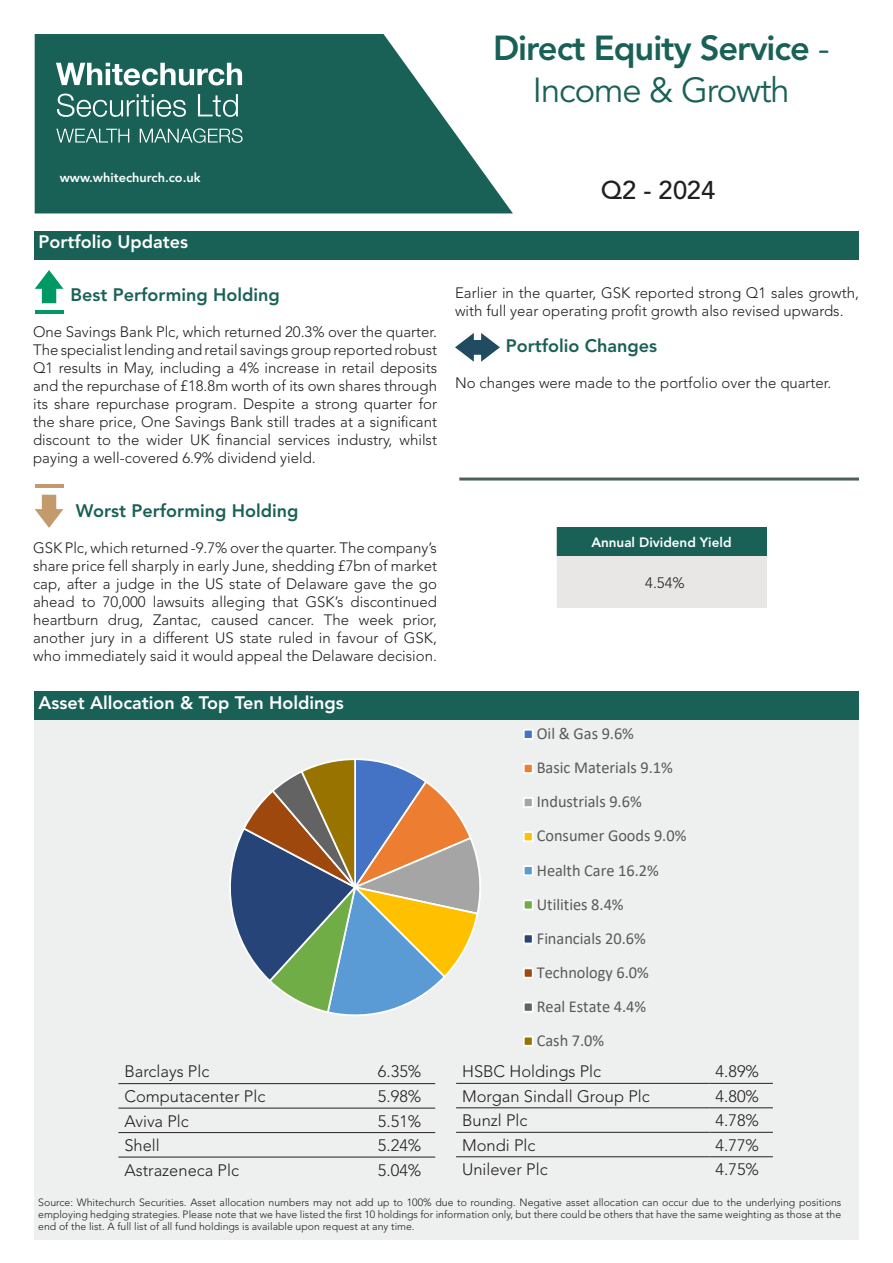
<style>
.page{position:relative;width:893px;height:1263px;background:#fff}
.page>*{position:absolute;margin:0;border:0;box-sizing:border-box;transform-origin:0 0}
.t1{font:800 34.5px/41.4px "Avenir LT Std";letter-spacing:-.03em;color:#196156;text-align:center}
.t2{font:500 25.5px "Avenir LT Std";color:#231f20}
.t3{font:800 18px "Avenir LT Std";color:#196156}
.t4{font:800 18px "Avenir LT Std";color:#fff}
.t5{font:16.8px/34px "Calibri";color:#595959}
.t6{font:300 16.5px "Avenir LT Std";color:#231f20}
.t7{font:300 15px/18px "Avenir LT Std";color:#231f20;text-align:justify}
.t8{font:800 13.5px "Avenir LT Std";color:#fff}
.t9{font:800 12.75px "Avenir LT Std";color:#fff}
.t10{font:300 10.5px/12px "Avenir LT Std";color:#231f20;text-align:justify}
.s1{font-weight:400}
</style>
<div class="page">
<div style="left:34px;top:709px;width:825px;height:530px;background:#eef0f0"></div>
<div style="left:34px;top:231px;width:825px;height:28px;background:#196156"></div>
<svg style="left:35px;top:34px;width:478px;height:179px;fill:#196156"></svg>
<svg style="left:56px;top:128px;width:187px;height:15px;background:#4f867e"></svg>
<svg style="left:57px;top:94px;width:181px;height:23px;background:#4e857d"></svg>
<svg style="left:56px;top:63px;width:186px;height:22px"></svg>
<div style="left:34px;top:691px;width:825px;height:29px;background:#196156"></div>
<hr style="left:118px;top:1083px;width:254px;height:1px;background:#231f20">
<hr style="left:372px;top:1083px;width:63px;height:1px;background:#231f20">
<hr style="left:118px;top:1108px;width:254px;height:1px;background:#231f20">
<hr style="left:372px;top:1108px;width:63px;height:1px;background:#231f20">
<hr style="left:118px;top:1132px;width:254px;height:1px;background:#231f20">
<hr style="left:372px;top:1132px;width:63px;height:1px;background:#231f20">
<hr style="left:118px;top:1157px;width:254px;height:1px;background:#231f20">
<hr style="left:372px;top:1157px;width:63px;height:1px;background:#231f20">
<hr style="left:456px;top:1107px;width:254px;height:1px;background:#231f20">
<hr style="left:710px;top:1107px;width:63px;height:1px;background:#231f20">
<hr style="left:456px;top:1132px;width:254px;height:1px;background:#231f20">
<hr style="left:710px;top:1132px;width:63px;height:1px;background:#231f20">
<hr style="left:456px;top:1083px;width:254px;height:1px;background:#231f20">
<hr style="left:710px;top:1083px;width:63px;height:1px;background:#231f20">
<hr style="left:456px;top:1156px;width:254px;height:1px;background:#231f20">
<hr style="left:710px;top:1156px;width:63px;height:1px;background:#231f20">
<div style="left:556px;top:527px;width:211px;height:30px;background:#196156"></div>
<div style="left:556px;top:557px;width:211px;height:51px;background:#e9e7e6"></div>
<hr style="left:556px;top:527px;width:1px;height:30px;background:#fff">
<hr style="left:556px;top:557px;width:1px;height:51px;background:#fff">
<hr style="left:459px;top:477px;width:400px;height:3px;background:#4c605a">
<svg style="left:35px;top:270px;width:28px;height:33px"></svg>
<hr style="left:35px;top:310px;width:28px;height:4px;background:#096">
<svg style="left:35px;top:495px;width:28px;height:33px"></svg>
<hr style="left:35px;top:484px;width:28px;height:3px;background:#c39a6b">
<svg style="left:455px;top:333px;width:45px;height:29px"></svg>
<svg style="left:229px;top:758px;width:252px;height:258px"></svg>
<div style="left:524px;top:730px;width:9px;height:9px;background:#4472c4"></div>
<div style="left:523px;top:729px;width:11px;height:11px;border:2px solid #fff"></div>
<div style="left:524px;top:764px;width:9px;height:9px;background:#ed7d31"></div>
<div style="left:523px;top:763px;width:11px;height:11px;border:2px solid #fff"></div>
<div style="left:524px;top:798px;width:9px;height:9px;background:#a5a5a5"></div>
<div style="left:523px;top:797px;width:11px;height:11px;border:2px solid #fff"></div>
<div style="left:524px;top:832px;width:9px;height:9px;background:#ffc000"></div>
<div style="left:523px;top:831px;width:11px;height:11px;border:2px solid #fff"></div>
<div style="left:524px;top:866px;width:9px;height:9px;background:#5b9bd5"></div>
<div style="left:523px;top:865px;width:11px;height:11px;border:2px solid #fff"></div>
<div style="left:524px;top:900px;width:9px;height:9px;background:#70ad47"></div>
<div style="left:523px;top:899px;width:11px;height:11px;border:2px solid #fff"></div>
<div style="left:524px;top:934px;width:9px;height:9px;background:#264478"></div>
<div style="left:523px;top:933px;width:11px;height:11px;border:2px solid #fff"></div>
<div style="left:524px;top:968px;width:9px;height:10px;background:#9e480e"></div>
<div style="left:523px;top:967px;width:11px;height:11px;border:2px solid #fff"></div>
<div style="left:524px;top:1002px;width:9px;height:10px;background:#636363"></div>
<div style="left:523px;top:1002px;width:11px;height:10px;border:2px solid #fff"></div>
<div style="left:524px;top:1036px;width:9px;height:10px;background:#997300"></div>
<div style="left:523px;top:1036px;width:11px;height:11px;border:2px solid #fff"></div>
<p class="t1" style="left:493px;top:28px;width:338px">Direct Equity Service <span class="s1">-<br>Income &amp; Growth</span></p>
<p class="t9" style="left:60px;top:170px;width:142px">www.whitechurch.co.uk</p>
<p class="t4" style="left:39px;top:232px;width:151px">Portfolio Updates</p>
<p class="t3" style="left:70px;top:284px;width:211px">Best Performing Holding</p>
<p class="t7" style="left:33px;top:323px;width:405px">One Savings Bank Plc, which returned 20.3% over the quarter.<br>The specialist lending and retail savings group reported robust Q1 results in May, including a 4% increase in retail deposits and the repurchase of £18.8m worth of its own shares through its share repurchase program. Despite a strong quarter for the share price, One Savings Bank still trades at a significant discount to the wider UK financial services industry, whilst paying a well-covered 6.9% dividend yield.</p>
<p class="t3" style="left:76px;top:500px;width:224px">Worst Performing Holding</p>
<p class="t7" style="left:33px;top:539px;width:405px">GSK Plc, which returned -9.7% over the quarter. The company’s share price fell sharply in early June, shedding £7bn of market cap, after a judge in the US state of Delaware gave the go ahead to 70,000 lawsuits alleging that GSK’s discontinued heartburn drug, Zantac, caused cancer. The week prior, another jury in a different US state ruled in favour of GSK, who immediately said it would appeal the Delaware decision.</p>
<p class="t4" style="left:38px;top:692px;width:307px">Asset Allocation &amp; Top Ten Holdings</p>
<p class="t6" style="left:124px;top:1062px;width:86px">Barclays Plc</p>
<p class="t6" style="left:378px;top:1062px;width:45px">6.35%</p>
<p class="t6" style="left:124px;top:1087px;width:142px">Computacenter Plc</p>
<p class="t6" style="left:378px;top:1087px;width:45px">5.98%</p>
<p class="t6" style="left:124px;top:1111px;width:66px">Aviva Plc</p>
<p class="t6" style="left:378px;top:1111px;width:45px">5.51%</p>
<p class="t6" style="left:124px;top:1136px;width:37px">Shell</p>
<p class="t6" style="left:378px;top:1136px;width:45px">5.24%</p>
<p class="t6" style="left:124px;top:1160px;width:116px">Astrazeneca Plc</p>
<p class="t6" style="left:378px;top:1160px;width:45px">5.04%</p>
<h2 class="t2" style="left:601px;top:175px;width:116px">Q2 - 2024</h2>
<p class="t7" style="left:455px;top:284px;width:405px">Earlier in the quarter, GSK reported strong Q1 sales growth, with full year operating profit growth also revised upwards.</p>
<p class="t3" style="left:506px;top:335px;width:153px">Portfolio Changes</p>
<p class="t7" style="left:455px;top:374px;width:378px">No changes were made to the portfolio over the quarter.</p>
<p class="t8" style="left:591px;top:534px;width:142px">Annual Dividend Yield</p>
<p class="t7" style="left:645px;top:574px;width:41px">4.54%</p>
<p class="t5" style="left:537px;top:716px;width:151px">Oil &amp; Gas 9.6%<br>Basic Materials 9.1%<br>Industrials 9.6%<br>Consumer Goods 9.0%<br>Health Care 16.2%<br>Utilities 8.4%<br>Financials 20.6%<br>Technology 6.0%<br>Real Estate 4.4%<br>Cash 7.0%</p>
<p class="t6" style="left:462px;top:1062px;width:141px">HSBC Holdings Plc</p>
<p class="t6" style="left:716px;top:1062px;width:45px">4.89%</p>
<p class="t6" style="left:462px;top:1086px;width:189px">Morgan Sindall Group Plc</p>
<p class="t6" style="left:716px;top:1086px;width:45px">4.80%</p>
<p class="t6" style="left:462px;top:1111px;width:67px">Bunzl Plc</p>
<p class="t6" style="left:716px;top:1111px;width:45px">4.78%</p>
<p class="t6" style="left:462px;top:1135px;width:75px">Mondi Plc</p>
<p class="t6" style="left:716px;top:1135px;width:45px">4.77%</p>
<p class="t6" style="left:462px;top:1160px;width:87px">Unilever Plc</p>
<p class="t6" style="left:716px;top:1160px;width:45px">4.75%</p>
<p class="t10" style="left:38px;top:1196px;width:804px">Source: Whitechurch Securities. Asset allocation numbers may not add up to 100% due to rounding. Negative asset allocation can occur due to the underlying positions employing hedging strategies. Please note that we have listed the first 10 holdings for information only, but there could be others that have the same weighting as those at the end of the list. A full list of all fund holdings is available upon request at any time.</p>
</div>
